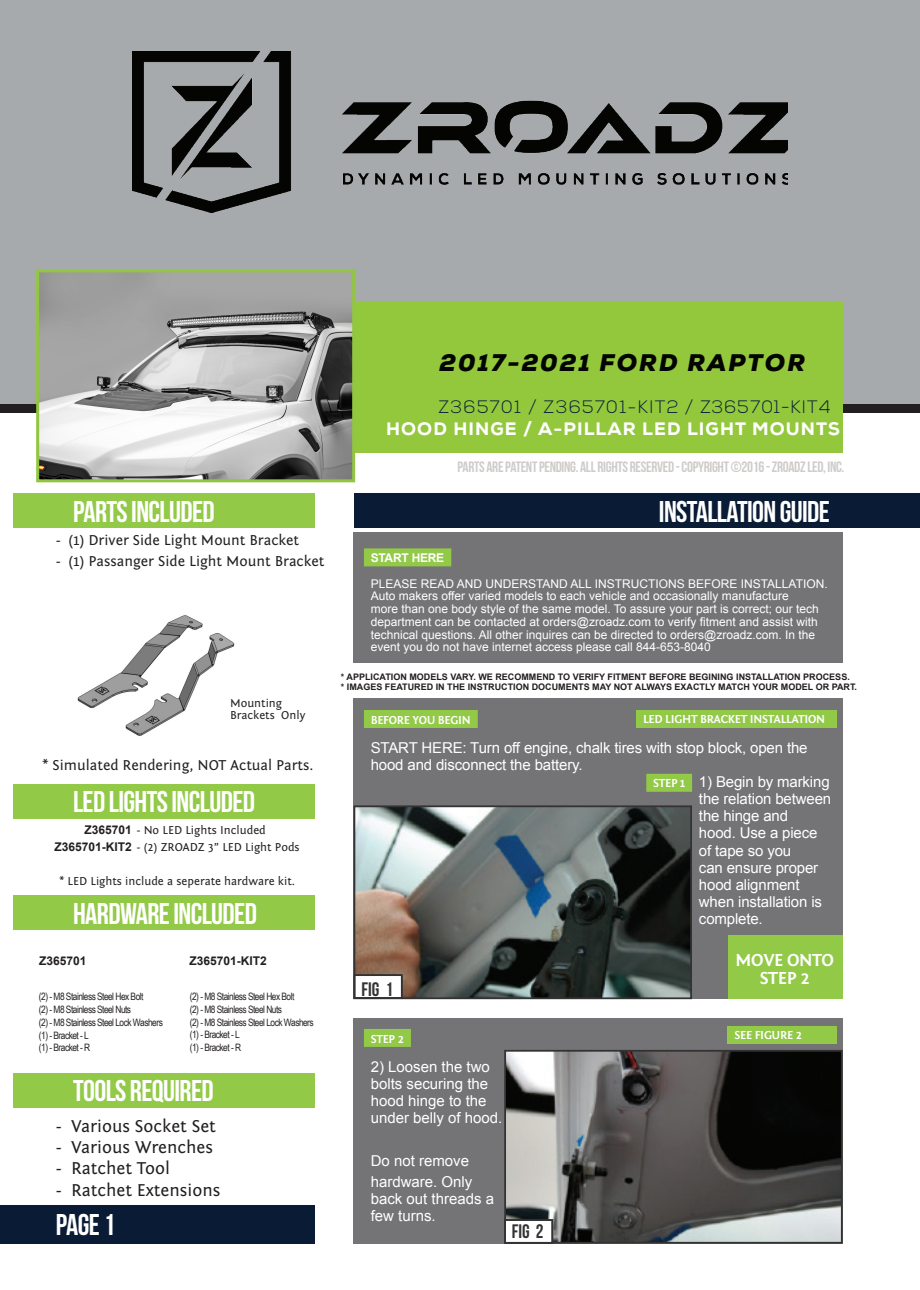
<style>
.page{position:relative;width:920px;height:1290px;background:#fff}
.page>*{position:absolute;margin:0;border:0;box-sizing:border-box;transform-origin:0 0}
.t1{font:30px "Bebas Neue";letter-spacing:-.02em;color:#fff}
.t2{font:italic 900 24px "Nexa";letter-spacing:.085em;color:#040503}
.t3{font:19.5px "Bebas Neue";color:#323332}
.t4{font:800 18px/21.5px "Nexa";letter-spacing:.06em;color:#fff}
.t5{font:18px "Fontin Sans";color:#231f20}
.t6{font:700 18px/18px "Fontin Sans";letter-spacing:-.02em;color:#fff;text-align:center}
.t7{font:15px/17px "Arial";letter-spacing:-.01em;color:#fff}
.t8{font:15px "Fontin Sans";color:#231f20}
.t9{font:15px "Bebas Neue";letter-spacing:-.02em;color:#ceccca}
.t10{font:12px/12.8px "Arial";color:#fff}
.t11{font:12px/17px "Fontin Sans";color:#231f20;text-align:center}
.t12{font:700 12px "Fontin Sans";letter-spacing:-.02em;color:#fff}
.t13{font:700 12px "Arial";color:#231f20}
.t14{font:700 12px "Arial";letter-spacing:-.02em;color:#fff}
.t15{font:10.2px/12.8px "Arial Narrow";letter-spacing:-.05em;color:#231f20}
.t16{font:700 9px/9.3px "Arial";color:#231f20}
.s1{font-style:inherit}
.s2{font-weight:300;color:#0a2238}
.s3{font-family:"Arial";font-weight:700}
</style>
<div class="page">
<div style="left:354px;top:698px;width:489px;height:301px;background:#747375"></div>
<div style="left:353px;top:1018px;width:490px;height:226px;background:#747375"></div>
<div style="left:0;top:0;width:920px;height:405px;background:#a7aaac"></div>
<div style="left:0;top:405px;width:920px;height:8px;background:#231f20"></div>
<img style="left:357px;top:808px;width:332px;height:188px">
<div style="left:354px;top:805px;width:338px;height:194px;border:2px solid #323332"></div>
<img style="left:507px;top:1053px;width:333px;height:187px">
<div style="left:504px;top:1050px;width:339px;height:193px;border:2px solid #323332"></div>
<div style="left:354px;top:974px;width:48px;height:25px;background:#fff"></div>
<div style="left:354px;top:974px;width:49px;height:25px;border:2px solid #323332"></div>
<div style="left:504px;top:1219px;width:49px;height:24px;background:#fff"></div>
<div style="left:504px;top:1219px;width:49px;height:25px;border:2px solid #323332"></div>
<div style="left:0;top:1205px;width:315px;height:38px;background:#091b35"></div>
<div style="left:354px;top:532px;width:489px;height:131px;background:#747375"></div>
<div style="left:364px;top:548px;width:87px;height:18px;background:#92c947"></div>
<div style="left:364px;top:710px;width:114px;height:18px;background:#92c947"></div>
<div style="left:646px;top:774px;width:46px;height:18px;background:#92c947"></div>
<div style="left:364px;top:1029px;width:47px;height:18px;background:#92c947"></div>
<div style="left:636px;top:710px;width:201px;height:17px;background:#92c947"></div>
<div style="left:728px;top:935px;width:115px;height:64px;background:#92c947"></div>
<div style="left:728px;top:1026px;width:109px;height:18px;background:#92c947"></div>
<div style="left:14px;top:1073px;width:301px;height:34px;background:#92c947"></div>
<div style="left:14px;top:493px;width:301px;height:34px;background:#92c947"></div>
<div style="left:14px;top:895px;width:301px;height:34px;background:#92c947"></div>
<div style="left:14px;top:784px;width:301px;height:34px;background:#92c947"></div>
<img style="left:77px;top:615px;width:158px;height:121px">
<div style="left:354px;top:302px;width:489px;height:151px;background:#94c83c"></div>
<div style="left:355px;top:493px;width:565px;height:34px;background:#091b35"></div>
<img style="left:40px;top:273px;width:311px;height:205px">
<div style="left:36px;top:269px;width:319px;height:213px;border:3px solid #93c640"></div>
<img style="left:133px;top:52px;width:654px;height:160px">
<h2 class="t2" style="left:439px;top:347px;width:367px">2017<span class="s1">-2021</span> FORD RAPTOR</h2>
<h3 class="t4" style="left:386px;top:396px;width:455px;text-indent:52px"><span class="s2">Z365701 / Z365701-KIT2</span> <span class="s2">/ Z365701-KIT4<br></span>HOOD HINGE / A-PILLAR LED LIGHT MOUNTS</h3>
<h1 class="t1" style="left:73px;top:495px;width:143px">PARTS INCLUDED</h1>
<p class="t8" style="left:56px;top:532px;width:245px">- (1) Driver Side Light Mount Bracket</p>
<p class="t8" style="left:56px;top:553px;width:270px">- (1) Passanger Side Light Mount Bracket</p>
<p class="t11" style="left:230px;top:696px;width:77px;line-height:12.8px;text-align:left">Mounting<br>Brackets Only</p>
<p class="t8" style="left:43px;top:757px;width:272px">* Simulated Rendering, NOT Actual Parts.</p>
<h1 class="t1" style="left:73px;top:785px;width:183px">LED LIGHTS INCLUDED</h1>
<p class="t11" style="left:54px;top:822px;width:247px"><span class="s3">Z365701</span> - No LED Lights Included<br><span class="s3">Z365701-KIT2</span> - (2) ZROADZ 3” LED Light Pods</p>
<p class="t11" style="left:60px;top:873px;width:237px">* LED Lights include a seperate hardware kit.</p>
<h1 class="t1" style="left:73px;top:897px;width:185px">HARDWARE INCLUDED</h1>
<p class="t9" style="left:457px;top:459px;width:388px">PARTS ARE PATENT PENDING. ALL RIGHTS RESERVED - COPYRIGHT ©2016 - ZROADZ LED, INC.</p>
<h1 class="t1" style="left:659px;top:495px;width:173px">INSTALLATION GUIDE</h1>
<p class="t14" style="left:371px;top:550px;width:75px">START HERE</p>
<p class="t10" style="left:371px;top:577px;width:458px">PLEASE READ AND UNDERSTAND ALL INSTRUCTIONS BEFORE INSTALLATION.<br>Auto makers offer varied models to each vehicle and occasionally manufacture<br>more than one body style of the same model. To assure your part is correct; our tech department can be contacted at orders@zroadz.com to verify fitment and assist with technical questions. All other inquires can be directed to orders@zroadz.com. In the event you do not have internet access please call 844-653-8040</p>
<p class="t16" style="left:341px;top:673px;width:518px">* APPLICATION MODELS VARY. WE RECOMMEND TO VERIFY FITMENT BEFORE BEGINING INSTALLATION PROCESS.<br>* IMAGES FEATURED IN THE INSTRUCTION DOCUMENTS MAY NOT ALWAYS EXACTLY MATCH YOUR MODEL OR PART.</p>
<p class="t12" style="left:643px;top:712px;width:184px">LED LIGHT BRACKET INSTALLATION</p>
<p class="t12" style="left:371px;top:713px;width:102px">BEFORE YOU BEGIN</p>
<p class="t7" style="left:371px;top:740px;width:438px">START HERE: Turn off engine, chalk tires with stop block, open the hood and disconnect the battery.</p>
<p class="t12" style="left:653px;top:777px;width:34px">STEP 1</p>
<p class="t7" style="left:699px;top:774px;width:134px">1) Begin by marking the relation between the hinge and<br>hood. Use a piece of tape so you<br>can ensure proper hood alignment when installation is complete.</p>
<p class="t13" style="left:39px;top:953px;width:49px">Z365701</p>
<p class="t13" style="left:190px;top:953px;width:79px">Z365701-KIT2</p>
<h3 class="t3" style="left:361px;top:978px;width:33px">FIG 1</h3>
<p class="t15" style="left:39px;top:990px;width:125px">(2) - M8 Stainless Steel Hex Bolt<br>(2) - M8 Stainless Steel Nuts<br>(2) - M8 Stainless Steel Lock Washers (1) - Bracket - L<br>(1) - Bracket - R</p>
<p class="t15" style="left:190px;top:990px;width:125px">(2) - M8 Stainless Steel Hex Bolt<br>(2) - M8 Stainless Steel Nuts<br>(2) - M8 Stainless Steel Lock Washers (1) - Bracket - L<br>(1) - Bracket - R</p>
<p class="t12" style="left:371px;top:1032px;width:35px">STEP 2</p>
<p class="t7" style="left:371px;top:1059px;width:133px">2) Loosen the two bolts securing the hood hinge to the under belly of hood.</p>
<p class="t7" style="left:371px;top:1150px;width:103px;line-height:21.3px">Do not remove hardware. Only</p>
<p class="t7" style="left:371px;top:1190px;width:125px">back out threads a few turns.</p>
<h1 class="t1" style="left:73px;top:1075px;width:142px">TOOLS REQUIRED</h1>
<h3 class="t5" style="left:56px;top:1116px;width:161px">- Various Socket Set</h3>
<h3 class="t5" style="left:56px;top:1137px;width:159px">- Various Wrenches</h3>
<h3 class="t5" style="left:56px;top:1158px;width:115px">- Ratchet Tool</h3>
<h3 class="t5" style="left:56px;top:1180px;width:166px">- Ratchet Extensions</h3>
<h1 class="t1" style="left:56px;top:1209px;width:61px">PAGE 1</h1>
<h3 class="t3" style="left:512px;top:1221px;width:33px">FIG 2</h3>
<h3 class="t6" style="left:736px;top:951px;width:100px">MOVE ONTO<br>STEP 2</h3>
<p class="t12" style="left:735px;top:1028px;width:69px">SEE FIGURE 2</p>
</div>
